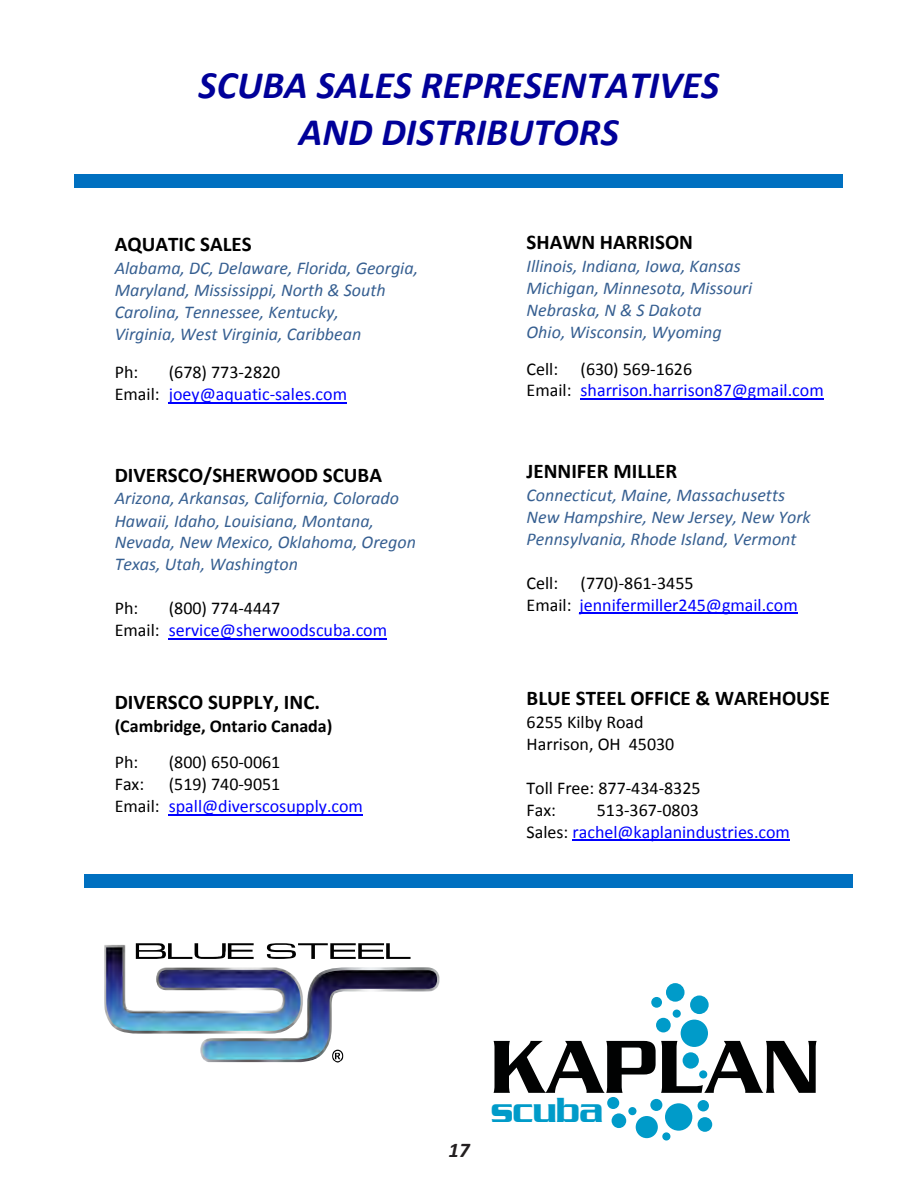
<style>
.page{position:relative;width:918px;height:1188px;background:#fff}
.page>*{position:absolute;margin:0;border:0;box-sizing:border-box;transform-origin:0 0}
.t1{font:italic 700 39px/47.5px "Calibri";color:#009;text-align:center}
.t2{font:500 37.8px "Serpentine";letter-spacing:-.02em;color:#009bc9}
.t3{font:700 21px "Calibri";color:#000}
.t4{font:italic 700 21px "Calibri";color:#231f20}
.t5{font:italic 18px/21.9px "Calibri";color:#365f91}
.t6{font:18px/21.9px "Calibri";color:#00f}
.t7{font:18px/22px "Calibri";color:#000}
.t8{font:700 18px "Calibri";color:#000}
.s1{color:#000}
</style>
<div class="page">
<hr style="left:169px;top:402px;width:178px;height:1px;background:#00f">
<hr style="left:169px;top:638px;width:218px;height:2px;background:#00f">
<hr style="left:169px;top:814px;width:194px;height:1px;background:#00f">
<hr style="left:581px;top:399px;width:243px;height:1px;background:#00f">
<hr style="left:580px;top:613px;width:218px;height:1px;background:#00f">
<hr style="left:573px;top:840px;width:217px;height:1px;background:#00f">
<div style="left:75px;top:175px;width:768px;height:13px;background:#0070c0"></div>
<svg style="left:136px;top:943px;width:118px;height:2px"></svg>
<svg style="left:268px;top:943px;width:143px;height:16px"></svg>
<img style="left:104px;top:945px;width:199px;height:89px">
<img style="left:106px;top:947px;width:195px;height:84px">
<img style="left:200px;top:967px;width:239px;height:95px">
<img style="left:202px;top:970px;width:235px;height:90px">
<svg style="left:332px;top:1050px;width:11px;height:12px"></svg>
<div style="left:84px;top:875px;width:769px;height:13px;background:#0070c0"></div>
<svg style="left:494px;top:1041px;width:323px;height:52px"></svg>
<div style="left:681px;top:1020px;width:27px;height:27px;background:#009bc9;border-radius:50%"></div>
<div style="left:665px;top:1103px;width:27px;height:28px;background:#009bc9;border-radius:50%"></div>
<div style="left:636px;top:1116px;width:22px;height:22px;background:#009bc9;border-radius:50%"></div>
<div style="left:666px;top:983px;width:19px;height:19px;background:#009bc9;border-radius:50%"></div>
<div style="left:690px;top:995px;width:19px;height:19px;background:#009bc9;border-radius:50%"></div>
<div style="left:656px;top:1018px;width:15px;height:14px;background:#009bc9;border-radius:50%"></div>
<div style="left:651px;top:997px;width:11px;height:11px;background:#009bc9;border-radius:50%"></div>
<div style="left:683px;top:1052px;width:16px;height:17px;background:#009bc9;border-radius:50%"></div>
<div style="left:612px;top:1113px;width:14px;height:15px;background:#009bc9;border-radius:50%"></div>
<div style="left:607px;top:1097px;width:12px;height:12px;background:#009bc9;border-radius:50%"></div>
<div style="left:650px;top:1099px;width:12px;height:12px;background:#009bc9;border-radius:50%"></div>
<div style="left:698px;top:1100px;width:11px;height:11px;background:#009bc9;border-radius:50%"></div>
<div style="left:662px;top:1132px;width:8px;height:9px;background:#009bc9;border-radius:50%"></div>
<div style="left:628px;top:1107px;width:9px;height:8px;background:#009bc9;border-radius:50%"></div>
<div style="left:673px;top:1010px;width:8px;height:8px;background:#009bc9;border-radius:50%"></div>
<div style="left:699px;top:1070px;width:8px;height:9px;background:#009bc9;border-radius:50%"></div>
<div style="left:698px;top:1117px;width:14px;height:15px;background:#009bc9;border-radius:50%"></div>
<h1 class="t1" style="left:199px;top:61px;width:522px">SCUBA SALES REPRESENTATIVES<br>AND DISTRIBUTORS</h1>
<p class="t3" style="left:115px;top:231px;width:139px">AQUATIC SALES</p>
<p class="t5" style="left:115px;top:256px;width:305px">Alabama, DC, Delaware, Florida, Georgia, Maryland, Mississippi, North &amp; South Carolina, Tennessee, Kentucky,<br>Virginia, West Virginia, Caribbean</p>
<p class="t7" style="left:115px;top:361px;width:25px">Ph:</p>
<p class="t6" style="left:115px;top:361px;width:234px;text-indent:54px"><span class="s1">(678) 773-2820<br>Email:</span> joey@aquatic-sales.com</p>
<p class="t3" style="left:115px;top:461px;width:269px">DIVERSCO/SHERWOOD SCUBA</p>
<p class="t5" style="left:115px;top:487px;width:303px">Arizona, Arkansas, California, Colorado Hawaii, Idaho, Louisiana, Montana, Nevada, New Mexico, Oklahoma, Oregon Texas, Utah, Washington</p>
<p class="t7" style="left:115px;top:597px;width:25px">Ph:</p>
<p class="t6" style="left:115px;top:597px;width:274px;text-indent:54px"><span class="s1">(800) 774-4447<br>Email:</span> service@sherwoodscuba.com</p>
<p class="t3" style="left:115px;top:688px;width:207px">DIVERSCO SUPPLY, INC.</p>
<p class="t8" style="left:115px;top:714px;width:219px">(Cambridge, Ontario Canada)</p>
<p class="t7" style="left:115px;top:751px;width:25px">Ph:</p>
<p class="t7" style="left:169px;top:751px;width:113px">(800) 650-0061</p>
<p class="t7" style="left:115px;top:773px;width:31px">Fax:</p>
<p class="t6" style="left:115px;top:773px;width:250px;text-indent:54px"><span class="s1">(519) 740-9051<br>Email:</span> spall@diverscosupply.com</p>
<p class="t3" style="left:527px;top:229px;width:168px">SHAWN HARRISON</p>
<p class="t5" style="left:527px;top:254px;width:227px">Illinois, Indiana, Iowa, Kansas<br>Michigan, Minnesota, Missouri<br>Nebraska, N &amp; S Dakota<br>Ohio, Wisconsin, Wyoming</p>
<p class="t6" style="left:527px;top:358px;width:299px"><span class="s1">Cell: (630) 569-1626<br>Email:</span> sharrison.harrison87@gmail.com</p>
<p class="t3" style="left:527px;top:458px;width:152px">JENNIFER MILLER</p>
<p class="t5" style="left:527px;top:483px;width:286px">Connecticut, Maine, Massachusetts<br>New Hampshire, New Jersey, New York<br>Pennsylvania, Rhode Island, Vermont</p>
<p class="t6" style="left:527px;top:572px;width:273px"><span class="s1">Cell: (770)-861-3455<br>Email:</span> jennifermiller245@gmail.com</p>
<p class="t3" style="left:527px;top:685px;width:305px">BLUE STEEL OFFICE &amp; WAREHOUSE</p>
<p class="t7" style="left:527px;top:711px;width:149px">6255 Kilby Road<br>Harrison, OH 45030</p>
<p class="t7" style="left:527px;top:777px;width:176px">Toll Free: 877-434-8325<br>Fax:</p>
<p class="t6" style="left:527px;top:799px;width:265px;text-indent:70px"><span class="s1">513-367-0803<br>Sales:</span> rachel@kaplanindustries.com</p>
<p class="t4" style="left:448px;top:1137px;width:23px">17</p>
<h2 class="t2" style="left:491px;top:1088px;width:114px">scuba</h2>
</div>
